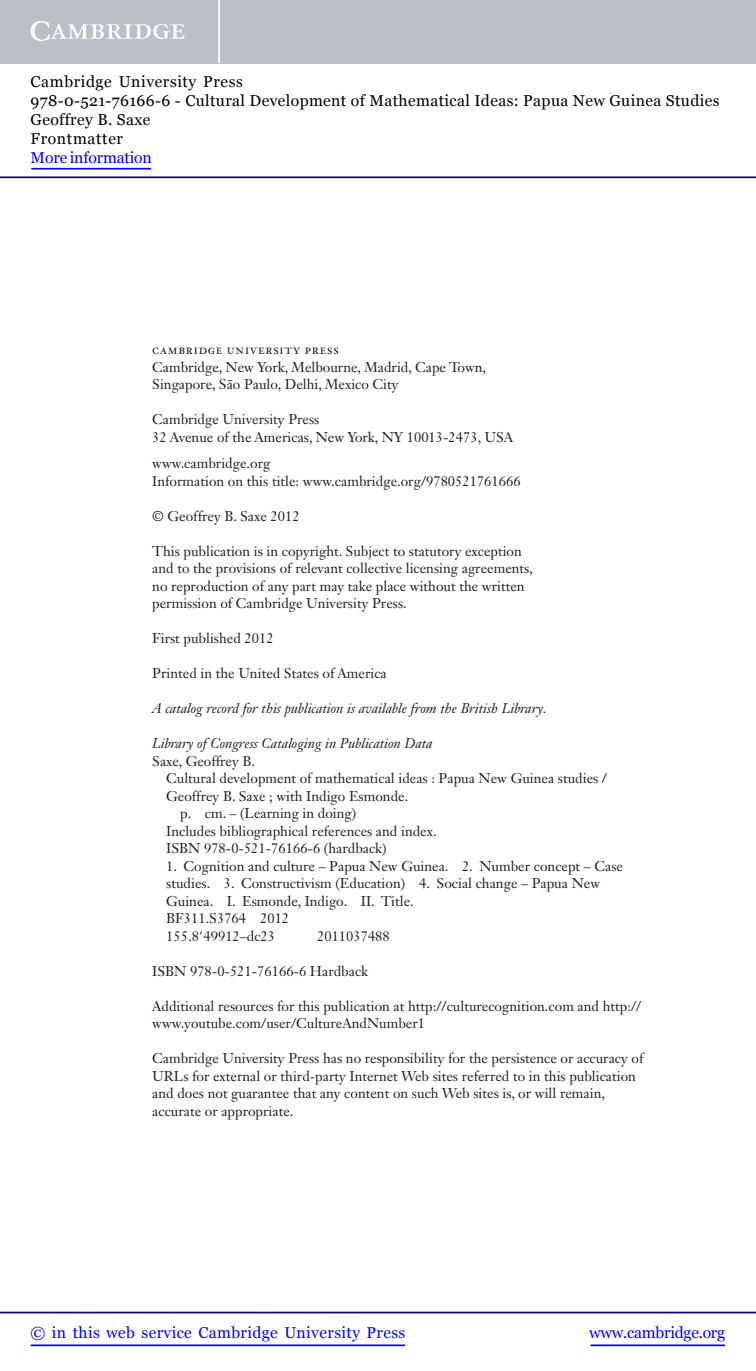
<style>
.page{position:relative;width:756px;height:1371px;background:#fff}
.page>*{position:absolute;margin:0;border:0;box-sizing:border-box;transform-origin:0 0}
.t1{font:15.75px/18.9px "Georgia";letter-spacing:.025em;color:#000}
.t2{font:15.75px "Georgia";letter-spacing:.025em;color:#00f}
.t3{font:15.75px "Georgia";letter-spacing:-.015em;color:#00f}
.t4{font:15.75px "Georgia";letter-spacing:-.01em;color:#00f}
.t5{font:14px/17.5px "Janson Text LT Std";color:#231f20}
.t6{font:italic 14px "Janson Text LT Std";color:#231f20}
.t7{font:14px/17.5px "Janson Text LT Std";letter-spacing:.045em;color:#231f20}
</style>
<div class="page">
<hr style="left:591px;top:1344px;width:134px;height:1px;background:#00f">
<hr style="left:0;top:1311px;width:756px;height:2px;background:#150666">
<hr style="left:31px;top:1344px;width:374px;height:1px;background:#00f">
<div style="left:0;top:0;width:756px;height:63px;background:#bac0c6"></div>
<svg style="left:31px;top:21px;width:154px;height:20px"></svg>
<hr style="left:218px;top:0;width:2px;height:63px;background:#fff">
<hr style="left:0;top:176px;width:756px;height:2px;background:#150666">
<hr style="left:31px;top:168px;width:120px;height:1px;background:#00f">
<p class="t1" style="left:31px;top:72px;width:690px">Cambridge University Press<br>978-0-521-76166-6 - Cultural Development of Mathematical Ideas: Papua New Guinea Studies Geoffrey B. Saxe<br>Frontmatter</p>
<p class="t4" style="left:31px;top:148px;width:123px">More information</p>
<p class="t7" style="left:152px;top:340px;width:336px">cambridge university press<br>Cambridge, New York, Melbourne, Madrid, Cape Town,<br>Singapore, São Paulo, Delhi, Mexico City</p>
<p class="t5" style="left:152px;top:410px;width:362px">Cambridge University Press<br>32 Avenue of the Americas, New York, NY 10013-2473, USA</p>
<p class="t5" style="left:152px;top:454px;width:370px">www.cambridge.org<br>Information on this title: www.cambridge.org/9780521761666</p>
<p class="t5" style="left:152px;top:507px;width:149px">© Geoffrey B. Saxe 2012</p>
<p class="t5" style="left:152px;top:542px;width:382px">This publication is in copyright. Subject to statutory exception and to the provisions of relevant collective licensing agreements, no reproduction of any part may take place without the written permission of Cambridge University Press.</p>
<p class="t5" style="left:152px;top:629px;width:123px">First published 2012</p>
<p class="t5" style="left:152px;top:664px;width:236px">Printed in the United States of America</p>
<p class="t6" style="left:152px;top:699px;width:396px">A catalog record for this publication is available from the British Library.</p>
<p class="t6" style="left:152px;top:734px;width:282px">Library of Congress Cataloging in Publication Data</p>
<p class="t5" style="left:152px;top:752px;width:104px">Saxe, Geoffrey B.</p>
<p class="t5" style="left:166px;top:769px;width:442px">Cultural development of mathematical ideas : Papua New Guinea studies /</p>
<p class="t5" style="left:166px;top:787px;width:244px">Geoffrey B. Saxe ; with Indigo Esmonde.</p>
<p class="t5" style="left:180px;top:804px;width:178px">p. cm. – (Learning in doing)</p>
<p class="t5" style="left:166px;top:822px;width:272px">Includes bibliographical references and index.</p>
<p class="t5" style="left:166px;top:839px;width:222px">ISBN 978-0-521-76166-6 (hardback)</p>
<p class="t5" style="left:166px;top:857px;width:458px">1. Cognition and culture – Papua New Guinea. 2. Number concept – Case studies. 3. Constructivism (Education) 4. Social change – Papua New Guinea. I. Esmonde, Indigo. II. Title.<br>BF311.S3764 2012<br>155.8 49912–dc23</p>
<p class="t5" style="left:317px;top:927px;width:74px">2011037488</p>
<p class="t5" style="left:152px;top:962px;width:218px">ISBN 978-0-521-76166-6 Hardback</p>
<p class="t5" style="left:152px;top:997px;width:491px">Additional resources for this publication at http://culturecognition.com and http:// www.youtube.com/user/CultureAndNumber1</p>
<p class="t5" style="left:152px;top:1049px;width:493px">Cambridge University Press has no responsibility for the persistence or accuracy of URLs for external or third-party Internet Web sites referred to in this publication and does not guarantee that any content on such Web sites is, or will remain, accurate or appropriate.</p>
<p class="t2" style="left:31px;top:1323px;width:376px">© in this web service Cambridge University Press</p>
<p class="t3" style="left:589px;top:1323px;width:137px">www.cambridge.org</p>
</div>
